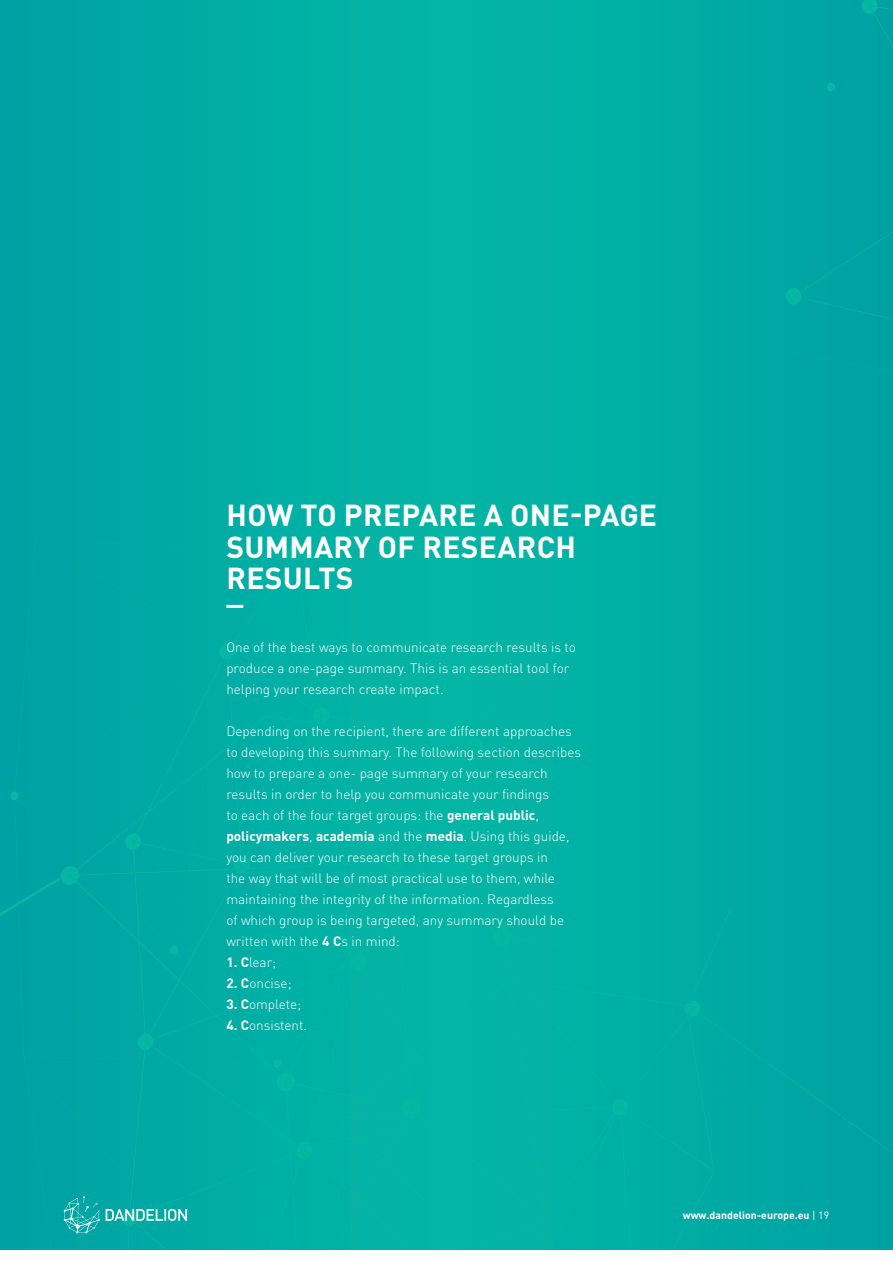
<style>
.page{position:relative;width:893px;height:1263px;background:#00aba4}
.page>*{position:absolute;margin:0;border:0;box-sizing:border-box;transform-origin:0 0}
.t1{font:700 30px/31.5px "DIN Pro";letter-spacing:.01em;color:#fff}
.t2{font:300 13.5px/21px "DIN Pro";color:#fff}
.t3{font:700 10.5px "DIN Pro";color:#fff}
.s1{font-weight:700}
.s2{font-weight:400}
</style>
<div class="page">
<svg style="left:787px;top:0;width:106px;height:376px"></svg>
<div style="left:860px;top:1012px;width:33px;height:238px;background:#00a2a3"></div>
<div style="left:0;top:1250px;width:893px;height:13px;background:#fff"></div>
<svg style="left:0;top:540px;width:700px;height:710px"></svg>
<h1 class="t1" style="left:226px;top:498px;width:432px">HOW TO PREPARE A ONE-PAGE<br>SUMMARY OF RESEARCH<br>RESULTS</h1>
<p class="t2" style="left:226px;top:636px;width:351px">One of the best ways to communicate research results is to produce a one-page summary. This is an essential tool for helping your research create impact.</p>
<p class="t2" style="left:226px;top:720px;width:356px">Depending on the recipient, there are different approaches to developing this summary. The following section describes how to prepare a one- page summary of your research results in order to help you communicate your findings<br>to each of the four target groups: the <span class="s1">general public</span>, <span class="s1">policymakers</span>, <span class="s1">academia</span> and the <span class="s1">media</span>. Using this guide, you can deliver your research to these target groups in<br>the way that will be of most practical use to them, while maintaining the integrity of the information. Regardless<br>of which group is being targeted, any summary should be written with the <span class="s1">4 C</span>s in mind:</p>
<p class="t2" style="left:226px;top:951px;width:51px"><span class="s1">1. C</span>lear;</p>
<p class="t2" style="left:226px;top:972px;width:67px"><span class="s1">2. C</span>oncise;</p>
<p class="t2" style="left:226px;top:993px;width:76px"><span class="s1">3. C</span>omplete;</p>
<p class="t2" style="left:226px;top:1014px;width:82px"><span class="s1">4. C</span>onsistent.</p>
<p class="t3" style="left:683px;top:1208px;width:148px">www.dandelion-europe.eu <span class="s2">| 19</span></p>
</div>
